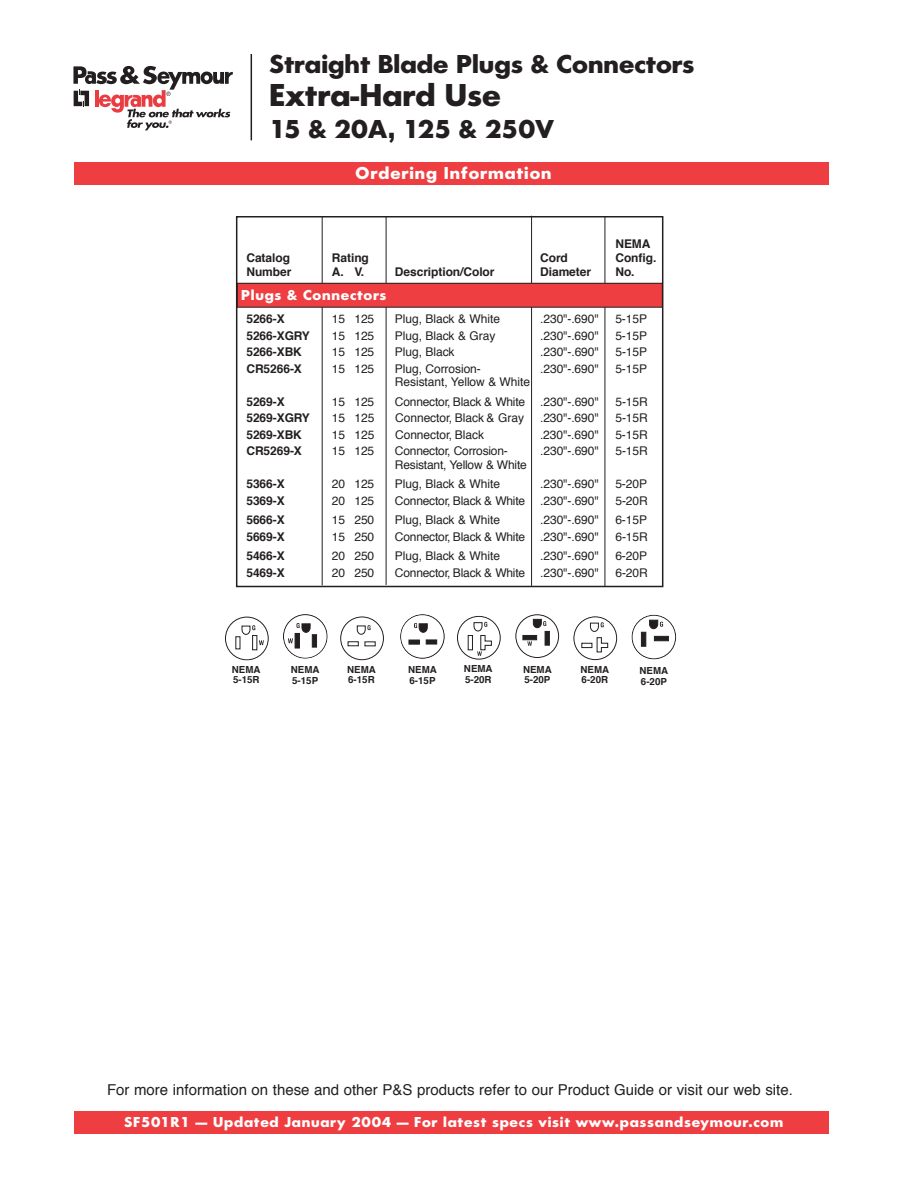
<style>
.page{position:relative;width:918px;height:1188px;background:#fff}
.page>*{position:absolute;margin:0;border:0;box-sizing:border-box;transform-origin:0 0}
.t1{font:700 33px "Futura No 2 D";color:#231f20}
.t2{font:700 27px "Futura No 2 D";color:#231f20}
.t3{font:700 18px "Futura No 2 D";letter-spacing:.05em;color:#fff}
.t4{font:700 15px "Futura No 2 D";letter-spacing:.05em;color:#fff}
.t5{font:15px "Helvetica";color:#231f20}
.t6{font:12px "Helvetica";letter-spacing:-.005em;color:#231f20}
.t7{font:700 12px "Helvetica";letter-spacing:-.005em;color:#231f20}
.t8{font:700 9.75px/10.5px "Helvetica";color:#231f20}
</style>
<div class="page">
<hr style="left:386px;top:216px;width:1px;height:369px;background:#231f20">
<div style="left:74px;top:162px;width:754px;height:23px;background:#ef3e42"></div>
<svg style="left:73px;top:66px;width:160px;height:64px"></svg>
<hr style="left:251px;top:54px;width:1px;height:86px;background:#231f20">
<div style="left:74px;top:1111px;width:755px;height:23px;background:#ef3e42"></div>
<div style="left:225px;top:617px;width:44px;height:43px;border:1px solid #231f20;border-radius:50%"></div>
<svg style="left:241px;top:625px;width:23px;height:20px"></svg>
<div style="left:252px;top:635px;width:5px;height:15px;border:1px solid #231f20"></div>
<div style="left:340px;top:617px;width:44px;height:43px;border:1px solid #231f20;border-radius:50%"></div>
<svg style="left:357px;top:625px;width:14px;height:10px"></svg>
<div style="left:348px;top:641px;width:11px;height:5px;border:1px solid #231f20"></div>
<div style="left:457px;top:616px;width:44px;height:44px;border:1px solid #231f20;border-radius:50%"></div>
<div style="left:468px;top:635px;width:5px;height:15px;border:1px solid #231f20"></div>
<svg style="left:473px;top:622px;width:19px;height:34px"></svg>
<div style="left:573px;top:616px;width:44px;height:44px;border:1px solid #231f20;border-radius:50%"></div>
<svg style="left:581px;top:622px;width:27px;height:31px"></svg>
<hr style="left:531px;top:216px;width:1px;height:370px;background:#231f20">
<hr style="left:605px;top:217px;width:1px;height:369px;background:#231f20">
<hr style="left:322px;top:216px;width:1px;height:369px;background:#231f20">
<div style="left:237px;top:283px;width:425px;height:24px;background:#ef3e42"></div>
<div style="left:237px;top:283px;width:426px;height:25px;border:1px solid #231f20"></div>
<div style="left:236px;top:216px;width:427px;height:371px;border:2px solid #231f20"></div>
<svg style="left:283px;top:614px;width:45px;height:45px"></svg>
<div style="left:283px;top:614px;width:45px;height:45px;border:1px solid #231f20;border-radius:50%"></div>
<svg style="left:288px;top:638px;width:5px;height:5px"></svg>
<div style="left:295px;top:633px;width:5px;height:15px;background:#231f20"></div>
<div style="left:312px;top:635px;width:5px;height:12px;background:#231f20;border:1px solid #231f20"></div>
<svg style="left:296px;top:623px;width:14px;height:9px"></svg>
<svg style="left:515px;top:614px;width:45px;height:45px"></svg>
<svg style="left:527px;top:641px;width:5px;height:5px"></svg>
<div style="left:515px;top:614px;width:44px;height:44px;border:1px solid #231f20;border-radius:50%"></div>
<svg style="left:533px;top:619px;width:13px;height:9px"></svg>
<svg style="left:545px;top:631px;width:5px;height:14px"></svg>
<svg style="left:523px;top:635px;width:14px;height:5px"></svg>
<svg style="left:400px;top:614px;width:45px;height:45px"></svg>
<div style="left:400px;top:614px;width:45px;height:45px;border:1px solid #231f20;border-radius:50%"></div>
<hr style="left:426px;top:640px;width:11px;height:4px;background:#231f20">
<hr style="left:409px;top:640px;width:11px;height:4px;background:#231f20">
<svg style="left:414px;top:623px;width:13px;height:9px"></svg>
<svg style="left:631px;top:615px;width:45px;height:45px"></svg>
<div style="left:632px;top:615px;width:44px;height:44px;border:1px solid #231f20;border-radius:50%"></div>
<div style="left:641px;top:632px;width:5px;height:14px;background:#231f20;border:1px solid #231f20"></div>
<svg style="left:654px;top:636px;width:14px;height:5px"></svg>
<svg style="left:649px;top:620px;width:14px;height:9px"></svg>
<h2 class="t2" style="left:269px;top:54px;width:427px">Straight Blade Plugs &amp; Connectors</h2>
<h1 class="t1" style="left:269px;top:82px;width:233px">Extra-Hard Use</h1>
<h2 class="t2" style="left:269px;top:118px;width:286px">15 &amp; 20A, 125 &amp; 250V</h2>
<h3 class="t3" style="left:356px;top:166px;width:197px">Ordering Information</h3>
<p class="t7" style="left:615px;top:238px;width:37px">NEMA</p>
<p class="t7" style="left:246px;top:253px;width:45px">Catalog</p>
<p class="t7" style="left:332px;top:253px;width:38px">Rating</p>
<p class="t7" style="left:540px;top:253px;width:29px">Cord</p>
<p class="t7" style="left:615px;top:253px;width:42px">Config.</p>
<p class="t7" style="left:246px;top:267px;width:46px">Number</p>
<p class="t7" style="left:332px;top:267px;width:34px">A. V.</p>
<p class="t7" style="left:395px;top:267px;width:101px">Description/Color</p>
<p class="t7" style="left:540px;top:267px;width:52px">Diameter</p>
<p class="t7" style="left:615px;top:267px;width:21px">No.</p>
<p class="t4" style="left:241px;top:289px;width:147px">Plugs &amp; Connectors</p>
<p class="t7" style="left:246px;top:314px;width:40px">5266-X</p>
<p class="t6" style="left:332px;top:314px;width:44px">15 125</p>
<p class="t6" style="left:395px;top:314px;width:107px">Plug, Black &amp; White</p>
<p class="t6" style="left:540px;top:314px;width:60px">.230"-.690"</p>
<p class="t6" style="left:615px;top:314px;width:33px">5-15P</p>
<p class="t7" style="left:246px;top:331px;width:65px">5266-XGRY</p>
<p class="t6" style="left:332px;top:331px;width:44px">15 125</p>
<p class="t6" style="left:395px;top:331px;width:102px">Plug, Black &amp; Gray</p>
<p class="t6" style="left:540px;top:331px;width:60px">.230"-.690"</p>
<p class="t6" style="left:615px;top:331px;width:33px">5-15P</p>
<p class="t7" style="left:246px;top:347px;width:57px">5266-XBK</p>
<p class="t6" style="left:332px;top:347px;width:44px">15 125</p>
<p class="t6" style="left:395px;top:347px;width:61px">Plug, Black</p>
<p class="t6" style="left:540px;top:347px;width:60px">.230"-.690"</p>
<p class="t6" style="left:615px;top:347px;width:33px">5-15P</p>
<p class="t7" style="left:246px;top:364px;width:57px">CR5266-X</p>
<p class="t6" style="left:332px;top:364px;width:44px">15 125</p>
<p class="t6" style="left:395px;top:364px;width:87px">Plug, Corrosion-</p>
<p class="t6" style="left:540px;top:364px;width:60px">.230"-.690"</p>
<p class="t6" style="left:615px;top:364px;width:33px">5-15P</p>
<p class="t6" style="left:395px;top:377px;width:137px">Resistant, Yellow &amp; White</p>
<p class="t7" style="left:246px;top:397px;width:40px">5269-X</p>
<p class="t6" style="left:332px;top:397px;width:44px">15 125</p>
<p class="t6" style="left:395px;top:397px;width:132px">Connector, Black &amp; White</p>
<p class="t6" style="left:540px;top:397px;width:60px">.230"-.690"</p>
<p class="t6" style="left:615px;top:397px;width:34px">5-15R</p>
<p class="t7" style="left:246px;top:413px;width:65px">5269-XGRY</p>
<p class="t6" style="left:332px;top:413px;width:44px">15 125</p>
<p class="t6" style="left:395px;top:413px;width:131px">Connector, Black &amp; Gray</p>
<p class="t6" style="left:540px;top:413px;width:60px">.230"-.690"</p>
<p class="t6" style="left:615px;top:413px;width:34px">5-15R</p>
<p class="t7" style="left:246px;top:430px;width:57px">5269-XBK</p>
<p class="t6" style="left:332px;top:430px;width:44px">15 125</p>
<p class="t6" style="left:395px;top:430px;width:91px">Connector, Black</p>
<p class="t6" style="left:540px;top:430px;width:60px">.230"-.690"</p>
<p class="t6" style="left:615px;top:430px;width:34px">5-15R</p>
<p class="t7" style="left:246px;top:446px;width:57px">CR5269-X</p>
<p class="t6" style="left:332px;top:446px;width:44px">15 125</p>
<p class="t6" style="left:395px;top:446px;width:114px">Connector, Corrosion-</p>
<p class="t6" style="left:540px;top:446px;width:60px">.230"-.690"</p>
<p class="t6" style="left:615px;top:446px;width:34px">5-15R</p>
<p class="t6" style="left:395px;top:460px;width:133px">Resistant, Yellow &amp; White</p>
<p class="t7" style="left:246px;top:479px;width:40px">5366-X</p>
<p class="t6" style="left:332px;top:479px;width:44px">20 125</p>
<p class="t6" style="left:395px;top:479px;width:107px">Plug, Black &amp; White</p>
<p class="t6" style="left:540px;top:479px;width:60px">.230"-.690"</p>
<p class="t6" style="left:615px;top:479px;width:33px">5-20P</p>
<p class="t7" style="left:246px;top:496px;width:40px">5369-X</p>
<p class="t6" style="left:332px;top:496px;width:44px">20 125</p>
<p class="t6" style="left:395px;top:496px;width:132px">Connector, Black &amp; White</p>
<p class="t6" style="left:540px;top:496px;width:60px">.230"-.690"</p>
<p class="t6" style="left:615px;top:496px;width:34px">5-20R</p>
<p class="t7" style="left:246px;top:515px;width:40px">5666-X</p>
<p class="t6" style="left:332px;top:515px;width:44px">15 250</p>
<p class="t6" style="left:395px;top:515px;width:107px">Plug, Black &amp; White</p>
<p class="t6" style="left:540px;top:515px;width:60px">.230"-.690"</p>
<p class="t6" style="left:615px;top:515px;width:33px">6-15P</p>
<p class="t7" style="left:246px;top:532px;width:40px">5669-X</p>
<p class="t6" style="left:332px;top:532px;width:44px">15 250</p>
<p class="t6" style="left:395px;top:532px;width:132px">Connector, Black &amp; White</p>
<p class="t6" style="left:540px;top:532px;width:60px">.230"-.690"</p>
<p class="t6" style="left:615px;top:532px;width:34px">6-15R</p>
<p class="t7" style="left:246px;top:551px;width:40px">5466-X</p>
<p class="t6" style="left:332px;top:551px;width:44px">20 250</p>
<p class="t6" style="left:395px;top:551px;width:107px">Plug, Black &amp; White</p>
<p class="t6" style="left:540px;top:551px;width:60px">.230"-.690"</p>
<p class="t6" style="left:615px;top:551px;width:33px">6-20P</p>
<p class="t7" style="left:246px;top:568px;width:40px">5469-X</p>
<p class="t6" style="left:332px;top:568px;width:44px">20 250</p>
<p class="t6" style="left:395px;top:568px;width:132px">Connector, Black &amp; White</p>
<p class="t6" style="left:540px;top:568px;width:60px">.230"-.690"</p>
<p class="t6" style="left:615px;top:568px;width:34px">6-20R</p>
<p class="t8" style="left:232px;top:665px;width:30px">NEMA<br>5-15R</p>
<p class="t8" style="left:347px;top:665px;width:30px">NEMA<br>6-15R</p>
<p class="t8" style="left:464px;top:665px;width:30px">NEMA<br>5-20R</p>
<p class="t8" style="left:581px;top:665px;width:30px">NEMA<br>6-20R</p>
<p class="t8" style="left:291px;top:665px;width:30px">NEMA<br>5-15P</p>
<p class="t8" style="left:523px;top:665px;width:30px">NEMA<br>5-20P</p>
<p class="t8" style="left:408px;top:666px;width:30px">NEMA<br>6-15P</p>
<p class="t8" style="left:640px;top:666px;width:30px">NEMA<br>6-20P</p>
<p class="t5" style="left:107px;top:1084px;width:687px">For more information on these and other P&amp;S products refer to our Product Guide or visit our web site.</p>
<p class="t4" style="left:124px;top:1116px;width:661px">SF501R1 — Updated January 2004 — For latest specs visit www.passandseymour.com</p>
</div>
